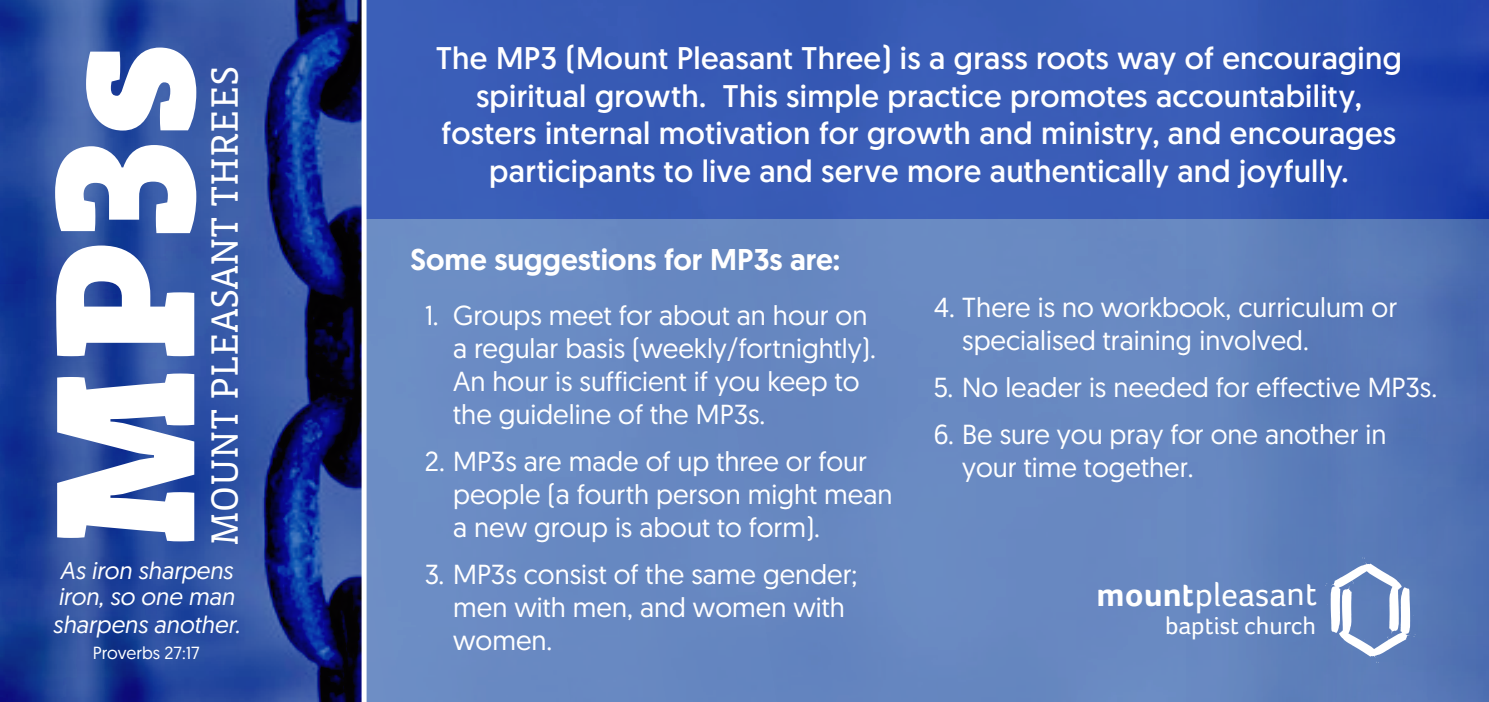
<style>
.page{position:relative;width:1489px;height:702px;background:#fff}
.page>*{position:absolute;margin:0;border:0;box-sizing:border-box;transform-origin:0 0}
.t1{font:900 203.25px "Vista Slab OT";color:#fff}
.t2{font:39px "Vista Slab OT";color:#fff}
.t3{font:34px "Foco";letter-spacing:-.005em;color:#fff}
.t4{font:31.25px/37.5px "Geomanist";letter-spacing:.01em;color:#fff;text-align:center}
.t5{font:500 30px "Geomanist";color:#fff}
.t6{font:27.5px/33px "Geomanist";color:#fff}
.t7{font:25px "Foco";color:#fff}
.t8{font:italic 24px/27px "Geomanist";color:#fff}
.t9{font:17.5px "Geomanist";color:#fff}
.s1{font-weight:700}
</style>
<div class="page">
<div style="left:0;top:0;width:1488px;height:702px;background:#6889c2"></div>
<img style="left:0;top:0;width:361px;height:702px">
<div style="left:361px;top:0;width:5px;height:702px;background:#fff"></div>
<div style="left:366px;top:0;width:1122px;height:219px;background:#3a5cb7"></div>
<img style="left:1251px;top:0;width:237px;height:702px">
<h1 class="t1" style="left:21px;top:550px;width:511px;rotate:-90deg">MP3s</h1>
<p class="t8" style="left:53px;top:556px;width:189px">As iron sharpens iron, so one man sharpens another.</p>
<p class="t9" style="left:93px;top:641px;width:108px">Proverbs 27:17</p>
<h2 class="t2" style="left:205px;top:546px;width:482px;rotate:-90deg">MOUNT PLEASANT THREES</h2>
<p class="t4" style="left:436px;top:39px;width:967px">The MP3 (Mount Pleasant Three) is a grass roots way of encouraging spiritual growth. This simple practice promotes accountability, fosters internal motivation for growth and ministry, and encourages participants to live and serve more authentically and joyfully.</p>
<p class="t5" style="left:410px;top:240px;width:431px">Some suggestions for MP3s are:</p>
<p class="t6" style="left:453px;top:298px;width:424px;text-indent:-28px">1. Groups meet for about an hour on a regular basis (weekly/fortnightly).<br>An hour is sufficient if you keep to the guideline of the MP3s.</p>
<p class="t6" style="left:453px;top:444px;width:441px;text-indent:-28px">2. MP3s are made of up three or four people (a fourth person might mean a new group is about to form).</p>
<p class="t6" style="left:453px;top:557px;width:406px;text-indent:-28px">3. MP3s consist of the same gender; men with men, and women with women.</p>
<p class="t6" style="left:962px;top:290px;width:436px;text-indent:-28px">4. There is no workbook, curriculum or specialised training involved.</p>
<p class="t6" style="left:933px;top:370px;width:505px">5. No leader is needed for effective MP3s.</p>
<p class="t6" style="left:962px;top:417px;width:426px;text-indent:-28px">6. Be sure you pray for one another in your time together.</p>
<p class="t3" style="left:1096px;top:574px;width:222px"><span class="s1">mount</span>pleasant</p>
<p class="t7" style="left:1164px;top:611px;width:152px">baptist church</p>
</div>
